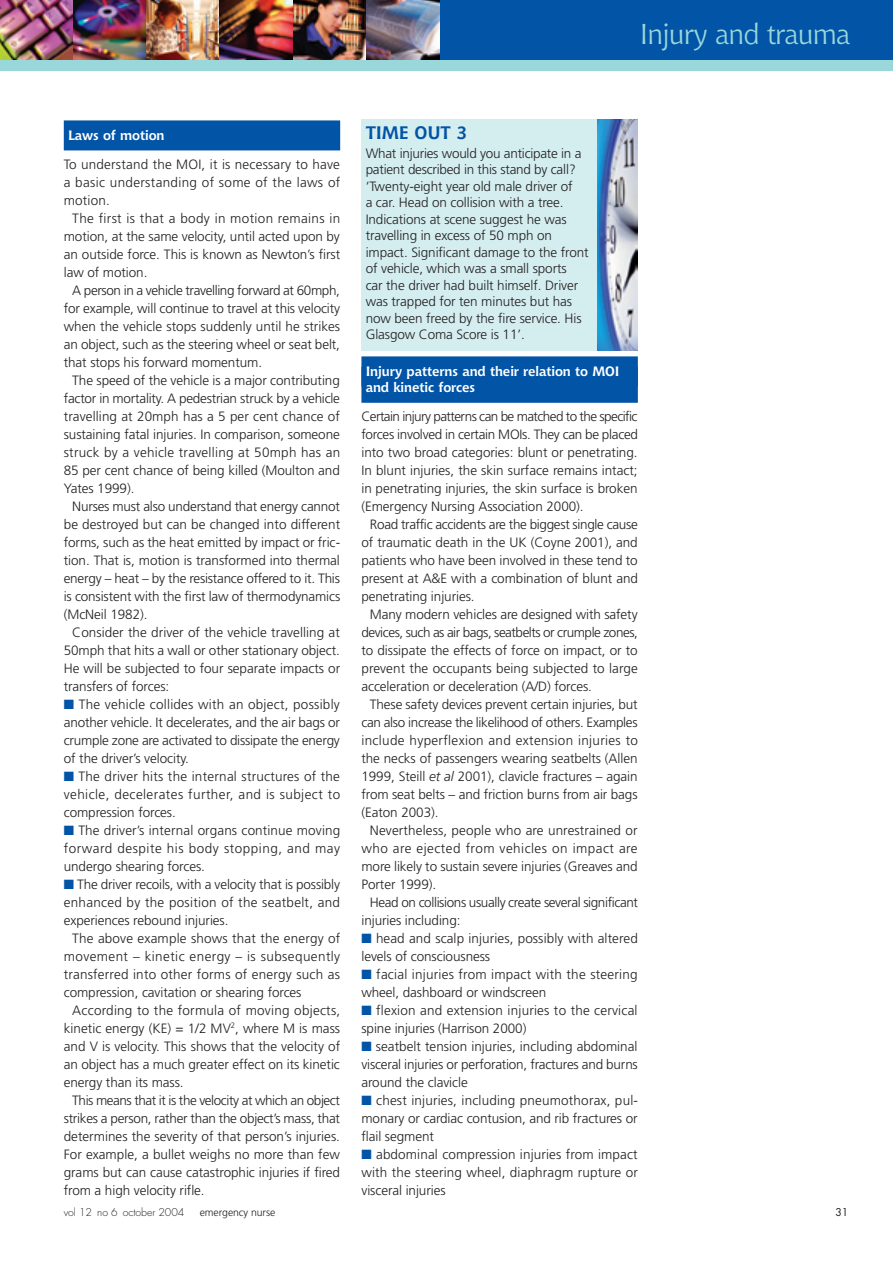
<style>
.page{position:relative;width:893px;height:1263px;background:#fff}
.page>*{position:absolute;margin:0;border:0;box-sizing:border-box;transform-origin:0 0}
.t1{font:28.5px "Chianti BT";letter-spacing:-.03em;color:#99d7db}
.t2{font:700 18px "Chianti BT";letter-spacing:-.01em;color:#0154a6}
.t3{font:300 13.5px/18px "Frutiger LT";letter-spacing:-.005em;color:#231f20;text-align:justify}
.t4{font:300 13.5px/18px "Frutiger LT";letter-spacing:.015em;color:#231f20}
.t5{font:300 13.5px/18px "Frutiger LT";letter-spacing:-.03em;color:#231f20}
.t6{font:700 13.5px/16.5px "Chianti BT";letter-spacing:-.01em;color:#fff}
.t7{font:300 10.5px "Futura LT";letter-spacing:-.005em;color:#231f20}
.t8{font:300 10.5px "Frutiger LT";letter-spacing:-.005em;color:#231f20}
.t9{font:10.5px "Futura LT";color:#231f20}
.s1{color:#0154a6}
.s2{font-style:italic}
</style>
<div class="page">
<div style="left:0;top:0;width:893px;height:60px;background:#0154a6"></div>
<img style="left:0;top:0;width:74px;height:60px">
<img style="left:74px;top:0;width:73px;height:60px">
<img style="left:147px;top:0;width:73px;height:60px">
<img style="left:220px;top:0;width:73px;height:60px">
<img style="left:293px;top:0;width:73px;height:60px">
<img style="left:366px;top:0;width:74px;height:60px">
<div style="left:0;top:60px;width:893px;height:11px;background:#99d7db"></div>
<div style="left:64px;top:120px;width:276px;height:30px;background:#0154a6"></div>
<div style="left:361px;top:356px;width:277px;height:30px;background:#0154a6"></div>
<div style="left:361px;top:367px;width:277px;height:36px;background:#0154a6"></div>
<div style="left:361px;top:119px;width:277px;height:231px;background:#d4edef"></div>
<img style="left:598px;top:119px;width:40px;height:231px">
<h1 class="t1" style="left:638px;top:17px;width:214px">cpd title goes here</h1>
<h1 class="t1" style="left:640px;top:17px;width:212px">Injury and trauma</h1>
<p class="t6" style="left:68px;top:127px;width:98px">Laws of motion</p>
<p class="t3" style="left:64px;top:155px;width:278px">To understand the MOI, it is necessary to have a basic understanding of some of the laws of motion.</p>
<p class="t3" style="left:64px;top:209px;width:278px;text-indent:9px">The first is that a body in motion remains in motion, at the same velocity, until acted upon by an outside force. This is known as Newton’s first law of motion.</p>
<p class="t3" style="left:64px;top:281px;width:278px;text-indent:9px">A person in a vehicle travelling forward at 60mph, for example, will continue to travel at this velocity when the vehicle stops suddenly until he strikes an object, such as the steering wheel or seat belt, that stops his forward momentum.</p>
<p class="t3" style="left:64px;top:371px;width:278px;text-indent:9px">The speed of the vehicle is a major contributing factor in mortality. A pedestrian struck by a vehicle travelling at 20mph has a 5 per cent chance of sustaining fatal injuries. In comparison, someone struck by a vehicle travelling at 50mph has an 85 per cent chance of being killed (Moulton and Yates 1999).</p>
<p class="t3" style="left:64px;top:497px;width:278px;text-indent:9px">Nurses must also understand that energy cannot be destroyed but can be changed into different forms, such as the heat emitted by impact or fric&shy;tion. That is, motion is transformed into thermal energy – heat – by the resistance offered to it. This is consistent with the first law of thermodynamics (McNeil 1982).</p>
<p class="t3" style="left:64px;top:623px;width:278px;text-indent:9px">Consider the driver of the vehicle travelling at 50mph that hits a wall or other stationary object.<br>He will be subjected to four separate impacts or transfers of forces:</p>
<p class="t3" style="left:64px;top:695px;width:278px"><span class="s1">■</span> The vehicle collides with an object, possibly another vehicle. It decelerates, and the air bags or crumple zone are activated to dissipate the energy of the driver’s velocity.</p>
<p class="t3" style="left:64px;top:767px;width:278px"><span class="s1">■</span> The driver hits the internal structures of the vehicle, decelerates further, and is subject to compression forces.</p>
<p class="t3" style="left:64px;top:821px;width:278px"><span class="s1">■</span> The driver’s internal organs continue moving forward despite his body stopping, and may undergo shearing forces.</p>
<p class="t3" style="left:64px;top:875px;width:278px"><span class="s1">■</span> The driver recoils, with a velocity that is possibly enhanced by the position of the seatbelt, and experiences rebound injuries.</p>
<p class="t3" style="left:64px;top:929px;width:278px;text-indent:9px">The above example shows that the energy of movement – kinetic energy – is subsequently transferred into other forms of energy such as compression, cavitation or shearing forces</p>
<p class="t3" style="left:64px;top:1001px;width:278px;text-indent:9px">According to the formula of moving objects, kinetic energy (KE) = 1/2 MV<sup>2</sup>, where M is mass and V is velocity. This shows that the velocity of an object has a much greater effect on its kinetic energy than its mass.</p>
<p class="t3" style="left:64px;top:1091px;width:278px;text-indent:9px">This means that it is the velocity at which an object strikes a person, rather than the object’s mass, that determines the severity of that person’s injuries.<br>For example, a bullet weighs no more than few grams but can cause catastrophic injuries if fired from a high velocity rifle.</p>
<h2 class="t2" style="left:366px;top:121px;width:103px">TIME OUT 3</h2>
<p class="t3" style="left:366px;top:145px;width:224px;line-height:16.5px;text-align:left">What injuries would you anticipate in a patient described in this stand by call? ‘Twenty-eight year old male driver of<br>a car. Head on collision with a tree.<br>Indications at scene suggest he was travelling in excess of 50 mph on impact. Significant damage to the front of vehicle, which was a small sports<br>car the driver had built himself. Driver was trapped for ten minutes but has now been freed by the fire service. His Glasgow Coma Score is 11’.</p>
<p class="t6" style="left:366px;top:363px;width:255px">Injury patterns and their relation to MOI and kinetic forces</p>
<p class="t3" style="left:361px;top:407px;width:278px">Certain injury patterns can be matched to the specific forces involved in certain MOIs. They can be placed into two broad categories: blunt or penetrating.<br>In blunt injuries, the skin surface remains intact; in penetrating injuries, the skin surface is broken (Emergency Nursing Association 2000).</p>
<p class="t3" style="left:361px;top:515px;width:278px;text-indent:9px">Road traffic accidents are the biggest single cause of traumatic death in the UK (Coyne 2001), and patients who have been involved in these tend to present at A&amp;E with a combination of blunt and penetrating injuries.</p>
<p class="t3" style="left:361px;top:605px;width:278px;text-indent:9px">Many modern vehicles are designed with safety devices, such as air bags, seatbelts or crumple zones, to dissipate the effects of force on impact, or to prevent the occupants being subjected to large acceleration or deceleration (A/D) forces.</p>
<p class="t3" style="left:361px;top:695px;width:278px;text-indent:9px">These safety devices prevent certain injuries, but can also increase the likelihood of others. Examples include hyperflexion and extension injuries to the necks of passengers wearing seatbelts (Allen 1999, Steill <span class="s2">et al</span> 2001), clavicle fractures – again from seat belts – and friction burns from air bags (Eaton 2003).</p>
<p class="t3" style="left:361px;top:821px;width:278px;text-indent:9px">Nevertheless, people who are unrestrained or who are ejected from vehicles on impact are more likely to sustain severe injuries (Greaves and Porter 1999).</p>
<p class="t5" style="left:361px;top:893px;width:278px;text-indent:9px">Head on collisions usually create several significant injuries including:</p>
<p class="t3" style="left:361px;top:929px;width:278px"><span class="s1">■</span> head and scalp injuries, possibly with altered levels of consciousness</p>
<p class="t4" style="left:361px;top:965px;width:278px"><span class="s1">■</span> facial injuries from impact with the steering wheel, dashboard or windscreen</p>
<p class="t4" style="left:361px;top:1001px;width:278px"><span class="s1">■</span> flexion and extension injuries to the cervical spine injuries (Harrison 2000)</p>
<p class="t3" style="left:361px;top:1037px;width:278px"><span class="s1">■</span> seatbelt tension injuries, including abdominal visceral injuries or perforation, fractures and burns around the clavicle</p>
<p class="t3" style="left:361px;top:1091px;width:278px"><span class="s1">■</span> chest injuries, including pneumothorax, pul&shy;monary or cardiac contusion, and rib fractures or flail segment</p>
<p class="t3" style="left:361px;top:1145px;width:278px"><span class="s1">■</span> abdominal compression injuries from impact with the steering wheel, diaphragm rupture or visceral injuries</p>
<p class="t7" style="left:64px;top:1205px;width:122px">vol 12 no 6 october 2004</p>
<p class="t8" style="left:200px;top:1206px;width:77px">emergency nurse</p>
<p class="t9" style="left:835px;top:1205px;width:14px">31</p>
</div>
